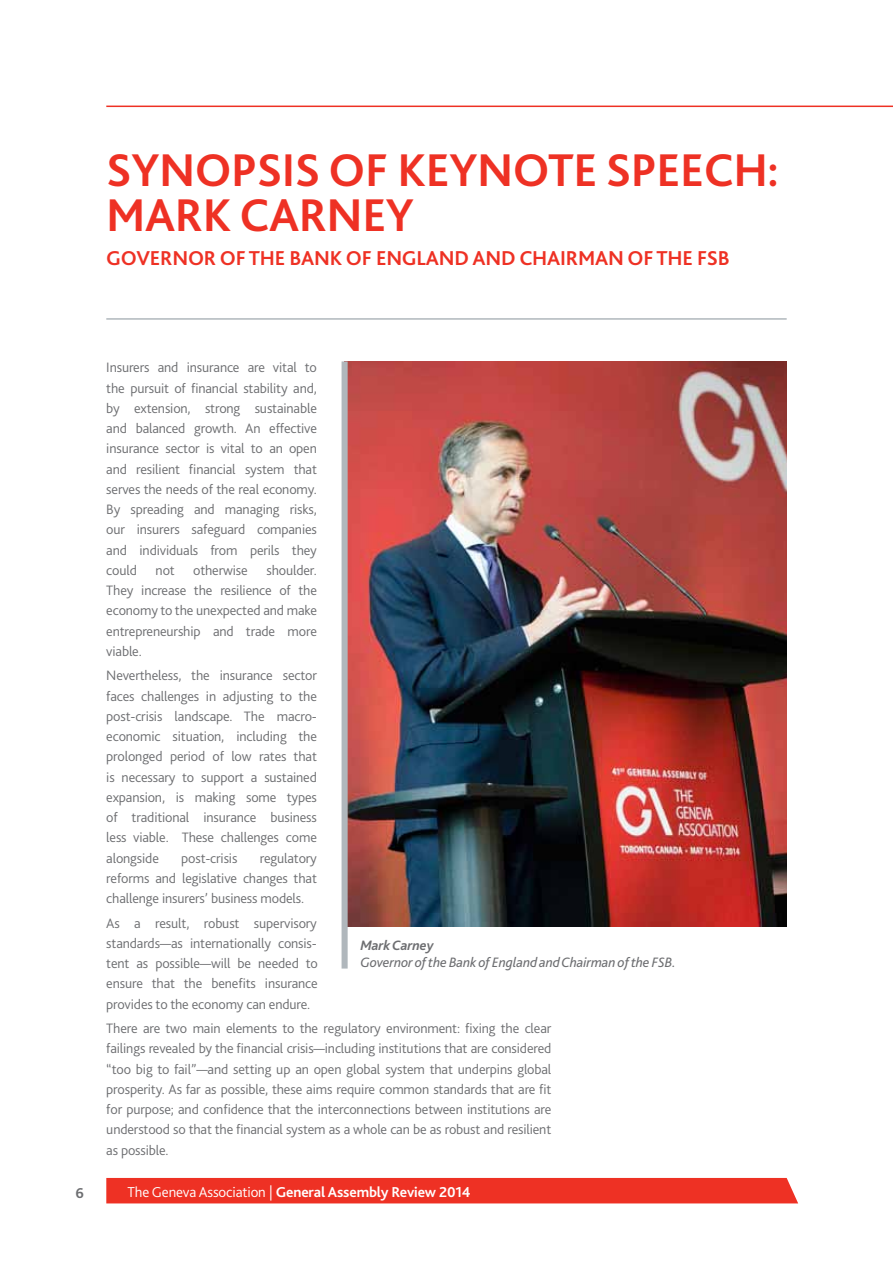
<style>
.page{position:relative;width:893px;height:1263px;background:#fff}
.page>*{position:absolute;margin:0;border:0;box-sizing:border-box;transform-origin:0 0}
.t1{font:700 48px/45px "Bliss 2";letter-spacing:-.01em;color:#ee3124}
.t2{font:700 21px "Bliss 2";letter-spacing:-.01em;color:#ee3124}
.t3{font:700 15px "Bliss 2";letter-spacing:-.01em;color:#fff}
.t4{font:700 15px "Bliss 2";color:#6d6e71}
.t5{font:300 14.25px/20.2px "Bliss 2";letter-spacing:-.01em;color:#6d6e71;text-align:justify}
.t6{font:italic 14.25px/17.1px "Bliss 2";letter-spacing:-.01em;color:#6d6e71}
.s1{font-weight:700}
.s2{font-weight:300}
</style>
<div class="page">
<hr style="left:106px;top:318px;width:681px;height:2px;background:#b0b7bc">
<hr style="left:106px;top:106px;width:787px;height:1px;background:#ee3124">
<div style="left:106px;top:1178px;width:692px;height:25px;background:#ee3124"></div>
<img style="left:348px;top:361px;width:439px;height:565px">
<div style="left:342px;top:361px;width:6px;height:607px;background:#b0b7bc"></div>
<p class="t1" style="left:106px;top:148px;width:674px">SYNOPSIS OF KEYNOTE SPEECH:<br>MARK CARNEY</p>
<p class="t2" style="left:106px;top:245px;width:625px">GOVERNOR OF THE BANK OF ENGLAND AND CHAIRMAN OF THE FSB</p>
<p class="t5" style="left:106px;top:357px;width:212px">I nsurers and insurance are vital to the pursuit of financial stability and, by extension, strong sustainable and balanced growth. An effective insurance sector is vital to an open and resilient financial system that serves the needs of the real economy.<br>By spreading and managing risks, our insurers safeguard companies and individuals from perils they could</p>
<p class="t5" style="left:106px;top:560px;width:212px;text-indent:160px">shoulder.<br>They increase the resilience of the economy to the unexpected and make entrepreneurship and trade more viable.</p>
<p class="t5" style="left:106px;top:665px;width:212px">N evertheless, the insurance sector faces challenges in adjusting to the post-crisis landscape. The macro&shy;economic situation, including the prolonged period of low rates that is necessary to support a sustained expansion, is making some types of traditional insurance business less viable. These challenges come alongside</p>
<p class="t5" style="left:156px;top:560px;width:21px">not</p>
<p class="t5" style="left:193px;top:560px;width:56px">otherwise</p>
<p class="t5" style="left:106px;top:848px;width:212px;text-indent:153px">regulatory reforms and legislative changes that challenge insurers’ business models.</p>
<p class="t5" style="left:106px;top:913px;width:213px">As a result, robust supervisory standards—as internationally consis&shy;tent as possible—will be needed to ensure that the benefits insurance provides to the economy can endure.</p>
<p class="t5" style="left:106px;top:1018px;width:447px">There are two main elements to the regulatory environment: fixing the clear failings revealed by the financial crisis—including institutions that are considered “too big to fail”—and setting up an open global system that underpins global prosperity. As far as possible, these aims require common standards that are fit for purpose; and confidence that the interconnections between institutions are understood so that the financial system as a whole can be as robust and resilient as possible.</p>
<p class="t5" style="left:181px;top:848px;width:58px">post-crisis</p>
<p class="t6" style="left:360px;top:937px;width:317px"><span class="s1">Mark Carney<br></span>Governor of the Bank of England and Chairman of the FSB.</p>
<p class="t4" style="left:76px;top:1183px;width:10px">6</p>
<p class="t3" style="left:128px;top:1182px;width:345px"><span class="s2">The Geneva Association |</span> GENERAL ASSEMBLY REVIEW 2014</p>
</div>
